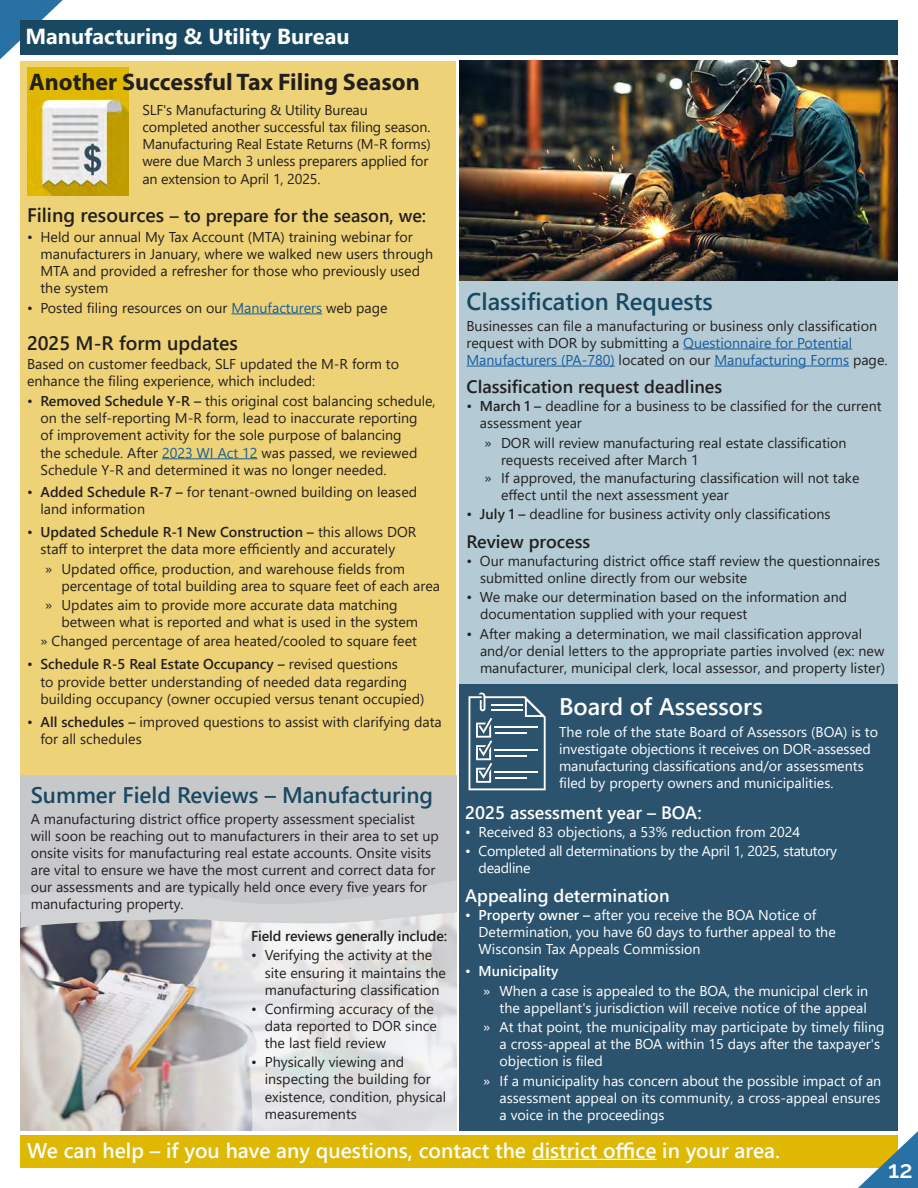
<style>
.page{position:relative;width:918px;height:1188px;background:#fff}
.page>*{position:absolute;margin:0;border:0;box-sizing:border-box;transform-origin:0 0}
.Header_-_Black_-_16_pt_bold{font:700 24px "Myriad Pro";color:#231f20}
.Heading_16_pt__blue{font:600 24px "Segoe UI";color:#184862}
.Heading_16_pt__blue-2{font:600 24px "Segoe UI";color:#fff}
.Heading_12_pt_black_Semii-bold{font:600 24px "Raleway";color:#fff}
.Heading_16_pt__blue-3{font:600 22.5px "Segoe UI";color:#184862}
.Heading_14_pt_-_white{font:700 21.75px "Segoe UI";color:#fff}
.Heading_14_pt_-_white-2{font:600 21px "Segoe UI";color:#fff}
.Heading_13_pt_Black{font:600 19.5px "Segoe UI";color:#231f20}
.Heading_12_pt_black_Semii-bold-2{font:600 18px "Segoe UI";color:#fff}
.Heading_12_pt_black_Semii-bold-3{font:600 18px "Segoe UI";color:#231f20}
.Heading_13_pt_Black-2{font:600 18px "Segoe UI";color:#231f20}
.Bullet_list_-_black{font:14.25px/17.1px "Segoe UI";color:#231f20}
.Bullet_list_2_-_black{font:14.25px/17.1px "Segoe UI";color:#fff}
.Bullet_list_2_-_black-2{font:14.25px/17.1px "Segoe UI";color:#231f20}
.Bullet_list_-_black-2{font:14.25px/17.1px "Segoe UI";color:#fff}
.Bullet_list_-_black-3{font:14.25px/17.1px "Segoe UI";letter-spacing:-.02em;color:#fff}
.t1{font:600 14.25px "Segoe UI";letter-spacing:-.01em;color:#231f20}
.Bullet_list_-_black-4{font:600 14.25px "Segoe UI";color:#fff}
.s1{font-size:19.5px}
.s2{color:#175d9e}
.s3{font-weight:600}
.s4{font-weight:400}
</style>
<div class="page">
<div style="left:20px;top:1135px;width:878px;height:33px;background:#dfb804"></div>
<svg style="left:0;top:0;width:63px;height:59px"></svg>
<div style="left:20px;top:61px;width:436px;height:734px;background:#eed277"></div>
<div style="left:459px;top:280px;width:439px;height:446px;background:#b4cbd5"></div>
<hr style="left:231px;top:314px;width:91px;height:1px;background:#175d9e">
<hr style="left:162px;top:458px;width:96px;height:1px;background:#175d9e">
<hr style="left:683px;top:349px;width:169px;height:1px;background:#175d9e">
<hr style="left:466px;top:366px;width:149px;height:1px;background:#175d9e">
<hr style="left:714px;top:366px;width:135px;height:1px;background:#175d9e">
<hr style="left:532px;top:1159px;width:124px;height:1px;background:#fff">
<img style="left:459px;top:61px;width:439px;height:219px">
<svg style="left:858px;top:1131px;width:60px;height:57px"></svg>
<div style="left:20px;top:775px;width:436px;height:139px;background:#c7c8ca"></div>
<img style="left:20px;top:928px;width:166px;height:203px">
<svg style="left:186px;top:912px;width:271px;height:219px;background:#dededf"></svg>
<div style="left:27px;top:67px;width:101px;height:45px;background:#dfb804"></div>
<img style="left:27px;top:97px;width:102px;height:98px">
<div style="left:459px;top:684px;width:439px;height:447px;background:#2c536d"></div>
<svg style="left:469px;top:693px;width:77px;height:97px"></svg>
<svg style="left:20px;top:912px;width:436px;height:16px"></svg>
<div style="left:20px;top:20px;width:878px;height:35px;background:#184862"></div>
<p class="Heading_14_pt_-_white" style="left:25px;top:16px;width:326px">Manufacturing &amp; Utility Bureau</p>
<p class="Header_-_Black_-_16_pt_bold" style="left:29px;top:66px;width:392px">Another Successful Tax Filing Season</p>
<p class="Bullet_list_-_black" style="left:142px;top:100px;width:290px">SLF's Manufacturing &amp; Utility Bureau completed another successful tax filing season.<br>Manufacturing Real Estate Returns (M-R forms) were due March 3 unless preparers applied for an extension to April 1, 2025.</p>
<p class="Heading_13_pt_Black-2" style="left:27px;top:199px;width:401px"><span class="s1">Filing resources</span> – to prepare for the season, we:</p>
<p class="Bullet_list_-_black" style="left:40px;top:227px;width:394px;text-indent:-14px">• Held our annual My Tax Account (MTA) training webinar for manufacturers in January, where we walked new users through MTA and provided a refresher for those who previously used the system</p>
<p class="Bullet_list_-_black" style="left:27px;top:298px;width:362px">• Posted filing resources on our <span class="s2">Manufacturers</span> web page</p>
<p class="Heading_13_pt_Black" style="left:27px;top:324px;width:212px">2025 M-R form updates</p>
<p class="Bullet_list_-_black" style="left:27px;top:355px;width:374px">Based on customer feedback, SLF updated the M-R form to enhance the filing experience, which included:</p>
<p class="Bullet_list_-_black" style="left:40px;top:391px;width:397px;text-indent:-14px">• <span class="s3">Removed Schedule Y-R –</span> this original cost balancing schedule, on the self-reporting M-R form, lead to inaccurate reporting<br>of improvement activity for the sole purpose of balancing<br>the schedule. After <span class="s2">2023 WI Act 12</span> was passed, we reviewed Schedule Y-R and determined it was no longer needed.</p>
<p class="Bullet_list_-_black" style="left:40px;top:482px;width:378px;text-indent:-14px">• <span class="s3">Added Schedule R-7 –</span> for tenant-owned building on leased land information</p>
<p class="Bullet_list_-_black" style="left:27px;top:522px;width:391px;text-align:center">• <span class="s3">Updated Schedule R-1 New Construction –</span> this allows DOR staff to interpret the data more efficiently and accurately</p>
<p class="Bullet_list_2_-_black-2" style="left:62px;top:559px;width:380px;text-indent:-16px">» Updated office, production, and warehouse fields from percentage of total building area to square feet of each area</p>
<p class="Bullet_list_2_-_black-2" style="left:62px;top:595px;width:358px;text-indent:-16px">» Updates aim to provide more accurate data matching between what is reported and what is used in the system</p>
<p class="Bullet_list_-_black" style="left:40px;top:632px;width:378px">» Changed percentage of area heated/cooled to square feet</p>
<p class="Bullet_list_-_black" style="left:40px;top:655px;width:385px;text-indent:-14px">• <span class="s3">Schedule R-5 Real Estate Occupancy –</span> revised questions<br>to provide better understanding of needed data regarding building occupancy (owner occupied versus tenant occupied)</p>
<p class="Bullet_list_-_black" style="left:40px;top:712px;width:403px;text-indent:-14px">• <span class="s3">All schedules –</span> improved questions to assist with clarifying data for all schedules</p>
<p class="Heading_16_pt__blue-3" style="left:31px;top:774px;width:404px">Summer Field Reviews – Manufacturing</p>
<p class="Bullet_list_-_black" style="left:31px;top:809px;width:410px">A manufacturing district office property assessment specialist will soon be reaching out to manufacturers in their area to set up onsite visits for manufacturing real estate accounts. Onsite visits are vital to ensure we have the most current and correct data for our assessments and are typically held once every five years for manufacturing property.</p>
<p class="t1" style="left:251px;top:923px;width:197px">Field reviews generally include:</p>
<p class="Bullet_list_-_black" style="left:265px;top:946px;width:183px;text-indent:-14px">• Verifying the activity at the site ensuring it maintains the manufacturing classification</p>
<p class="Bullet_list_-_black" style="left:265px;top:999px;width:174px;text-indent:-14px">• Confirming accuracy of the data reported to DOR since the last field review</p>
<p class="Bullet_list_-_black" style="left:265px;top:1052px;width:183px;text-indent:-14px">• Physically viewing and inspecting the building for existence, condition, physical measurements</p>
<p class="Heading_16_pt__blue" style="left:466px;top:279px;width:248px">Classification Requests</p>
<p class="Bullet_list_-_black" style="left:466px;top:316px;width:423px">Businesses can file a manufacturing or business only classification request with DOR by submitting a <span class="s2">Questionnaire for Potential<br>Manufacturers (PA-780)</span> located on our <span class="s2">Manufacturing Forms</span> page.</p>
<p class="Heading_12_pt_black_Semii-bold-3" style="left:466px;top:370px;width:257px">Classification request deadlines</p>
<p class="Bullet_list_-_black" style="left:480px;top:396px;width:403px;text-indent:-13px">• <span class="s3">March 1 –</span> deadline for a business to be classified for the current assessment year</p>
<p class="Bullet_list_2_-_black-2" style="left:501px;top:433px;width:347px;text-indent:-16px">» DOR will review manufacturing real estate classification requests received after March 1</p>
<p class="Bullet_list_2_-_black-2" style="left:501px;top:468px;width:360px;text-indent:-16px">» If approved, the manufacturing classification will not take effect until the next assessment year</p>
<p class="Bullet_list_-_black" style="left:467px;top:504px;width:365px">• <span class="s3">July 1 –</span> deadline for business activity only classifications</p>
<p class="Heading_12_pt_black_Semii-bold-3" style="left:466px;top:524px;width:125px">Review process</p>
<p class="Bullet_list_-_black" style="left:480px;top:551px;width:402px;text-indent:-14px">• Our manufacturing district office staff review the questionnaires submitted online directly from our website</p>
<p class="Bullet_list_-_black" style="left:480px;top:587px;width:369px;text-indent:-14px">• We make our determination based on the information and documentation supplied with your request</p>
<p class="Bullet_list_-_black" style="left:480px;top:624px;width:406px;text-indent:-14px">• After making a determination, we mail classification approval and/or denial letters to the appropriate parties involved (ex: new manufacturer, municipal clerk, local assessor, and property lister)</p>
<p class="Heading_16_pt__blue-2" style="left:559px;top:684px;width:205px">Board of Assessors</p>
<p class="Bullet_list_2_-_black" style="left:559px;top:722px;width:320px">The role of the state Board of Assessors (BOA) is to investigate objections it receives on DOR-assessed manufacturing classifications and/or assessments filed by property owners and municipalities.</p>
<p class="Heading_12_pt_black_Semii-bold-2" style="left:465px;top:795px;width:238px">2025 assessment year – BOA:</p>
<p class="Bullet_list_-_black-2" style="left:465px;top:822px;width:337px">• Received 83 objections, a 53% reduction from 2024</p>
<p class="Bullet_list_-_black-3" style="left:479px;top:841px;width:360px;text-indent:-14px">• Completed all determinations by the April 1, 2025, statutory deadline</p>
<p class="Heading_12_pt_black_Semii-bold-2" style="left:465px;top:878px;width:206px">Appealing determination</p>
<p class="Bullet_list_-_black-2" style="left:479px;top:905px;width:359px;text-indent:-14px">• <span class="s3">Property owner –</span> after you receive the BOA Notice of<br>Determination, you have 60 days to further appeal to the<br>Wisconsin Tax Appeals Commission</p>
<p class="Bullet_list_-_black-4" style="left:465px;top:958px;width:95px"><span class="s4">•</span> Municipality</p>
<p class="Bullet_list_2_-_black" style="left:483px;top:981px;width:387px;text-align:right">» When a case is appealed to the BOA, the municipal clerk in the appellant's jurisdiction will receive notice of the appeal</p>
<p class="Bullet_list_2_-_black" style="left:500px;top:1017px;width:386px;text-indent:-16px">» At that point, the municipality may participate by timely filing a cross-appeal at the BOA within 15 days after the taxpayer's objection is filed</p>
<p class="Bullet_list_2_-_black" style="left:500px;top:1071px;width:383px;text-align:justify;text-indent:-16px">» If a municipality has concern about the possible impact of an assessment appeal on its community, a cross-appeal ensures a voice in the proceedings</p>
<p class="Heading_14_pt_-_white-2" style="left:27px;top:1130px;width:755px">We can help – if you have any questions, contact the district office in your area.</p>
<p class="Heading_12_pt_black_Semii-bold" style="left:888px;top:1156px;width:26px">12</p>
</div>
